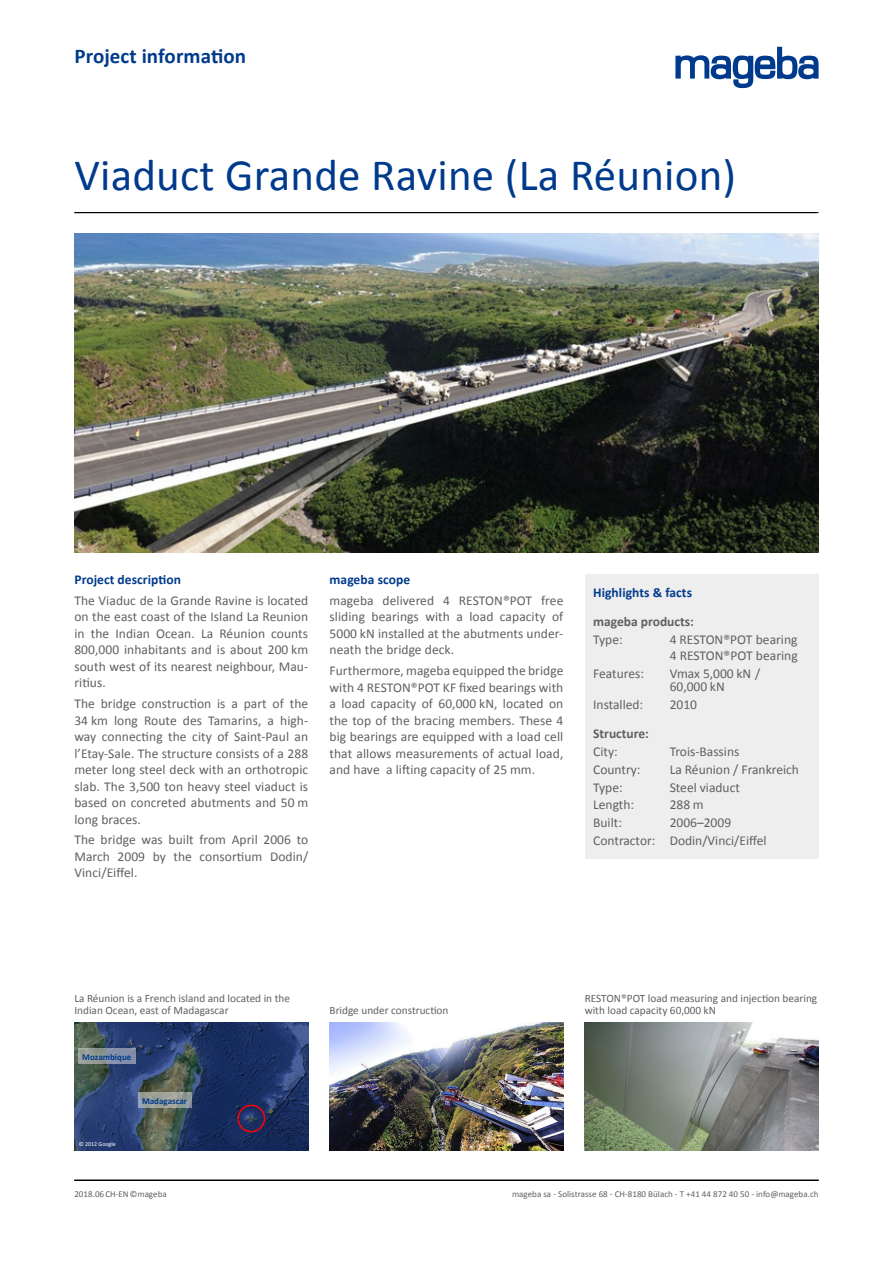
<style>
.page{position:relative;width:893px;height:1263px;background:#fff}
.page>*{position:absolute;margin:0;border:0;box-sizing:border-box;transform-origin:0 0}
.t1{font:45px "Calibri";letter-spacing:.005em;color:#003a8c}
.t2{font:700 21px "Calibri";letter-spacing:.005em;color:#003a8c}
.t3{font:13.5px/16.5px "Calibri";letter-spacing:.005em;color:#616060;text-align:justify}
.t4{font:700 13.5px "Calibri";letter-spacing:.005em;color:#003a8c}
.t5{font:700 13.5px "Calibri";color:#616060}
.t6{font:11.25px/12px "Calibri";color:#616060}
.t7{font:9px "Calibri";color:#616060}
.t8{font:700 9px "Calibri";color:#003a8c}
.t9{font:6px "Calibri";color:#fff}
</style>
<div class="page">
<hr style="left:74px;top:212px;width:745px;height:1px;background:#000">
<hr style="left:74px;top:1180px;width:745px;height:1px;background:#000">
<img style="left:74px;top:1023px;width:234px;height:127px">
<img style="left:585px;top:1023px;width:234px;height:127px">
<img style="left:330px;top:1023px;width:233px;height:127px">
<img style="left:74px;top:234px;width:745px;height:319px">
<div style="left:237px;top:1104px;width:28px;height:28px;border:2px solid #f00;border-radius:50%"></div>
<div style="left:585px;top:574px;width:234px;height:285px;background:#efeeef"></div>
<svg style="left:78px;top:1049px;width:58px;height:15px"></svg>
<svg style="left:138px;top:1092px;width:53px;height:16px"></svg>
<svg style="left:675px;top:47px;width:144px;height:41px"></svg>
<h2 class="t2" style="left:74px;top:41px;width:173px">Project information</h2>
<h1 class="t1" style="left:74px;top:144px;width:663px">Viaduct Grande Ravine (La Réunion)</h1>
<p class="t4" style="left:74px;top:570px;width:108px">Project description</p>
<p class="t3" style="left:74px;top:592px;width:235px">The Viaduc de la Grande Ravine is located on the east coast of the Island La Reunion in the Indian Ocean. La Réunion counts 800,000 inhabitants and is about 200 km south west of its nearest neighbour, Mau&shy;ritius.</p>
<p class="t3" style="left:74px;top:695px;width:235px">The bridge construction is a part of the 34 km long Route des Tamarins, a high&shy;way connecting the city of Saint-Paul an l’Etay-Sale. The structure consists of a 288 meter long steel deck with an orthotropic slab. The 3,500 ton heavy steel viaduct is based on concreted abutments and 50 m long braces.</p>
<p class="t3" style="left:74px;top:831px;width:235px">The bridge was built from April 2006 to March 2009 by the consortium Dodin/ Vinci/Eiffel.</p>
<p class="t4" style="left:330px;top:570px;width:82px">mageba scope</p>
<p class="t3" style="left:330px;top:592px;width:235px">mageba delivered 4 RESTON®POT free sliding bearings with a load capacity of 5000 kN installed at the abutments under&shy;neath the bridge deck.</p>
<p class="t3" style="left:330px;top:662px;width:235px">Furthermore, mageba equipped the bridge with 4 RESTON®POT KF fixed bearings with a load capacity of 60,000 kN, located on the top of the bracing members. These 4 big bearings are equipped with a load cell that allows measurements of actual load, and have a lifting capacity of 25 mm.</p>
<p class="t4" style="left:593px;top:583px;width:100px">Highlights &amp; facts</p>
<p class="t5" style="left:593px;top:612px;width:102px">mageba products:</p>
<p class="t3" style="left:593px;top:631px;width:31px">Type:</p>
<p class="t3" style="left:670px;top:631px;width:130px">4 RESTON®POT bearing<br>4 RESTON®POT bearing</p>
<p class="t3" style="left:593px;top:665px;width:52px">Features:</p>
<p class="t3" style="left:670px;top:666px;width:92px;line-height:13.5px">Vmax 5,000 kN /<br>60,000 kN</p>
<p class="t3" style="left:593px;top:696px;width:52px">Installed:</p>
<p class="t3" style="left:670px;top:696px;width:29px">2010</p>
<p class="t5" style="left:593px;top:724px;width:57px">Structure:</p>
<p class="t3" style="left:593px;top:743px;width:26px">City:</p>
<p class="t3" style="left:670px;top:743px;width:71px">Trois-Bassins</p>
<p class="t3" style="left:593px;top:761px;width:49px">Country:</p>
<p class="t3" style="left:670px;top:761px;width:131px">La Réunion / Frankreich</p>
<p class="t3" style="left:593px;top:779px;width:31px">Type:</p>
<p class="t3" style="left:670px;top:779px;width:72px">Steel viaduct</p>
<p class="t3" style="left:593px;top:796px;width:42px">Length:</p>
<p class="t3" style="left:670px;top:796px;width:36px">288 m</p>
<p class="t3" style="left:593px;top:814px;width:30px">Built:</p>
<p class="t3" style="left:593px;top:813px;width:175px;line-height:17.7px;text-indent:76px">2006–2009<br>Contractor: Dodin/Vinci/Eiffel</p>
<p class="t6" style="left:74px;top:992px;width:217px">La Réunion is a French island and located in the<br>Indian Ocean, east of Madagascar</p>
<p class="t6" style="left:330px;top:1004px;width:120px">Bridge under construction</p>
<p class="t8" style="left:82px;top:1050px;width:51px">Mozambique</p>
<p class="t8" style="left:142px;top:1094px;width:47px">Madagascar</p>
<p class="t9" style="left:79px;top:1140px;width:39px">© 2012 Google</p>
<p class="t6" style="left:585px;top:992px;width:234px">RESTON®POT load measuring and injection bearing with load capacity 60,000 kN</p>
<p class="t7" style="left:74px;top:1188px;width:94px">2018.06 CH-EN ©mageba</p>
<p class="t7" style="left:512px;top:1188px;width:308px">mageba sa - Solistrasse 68 - CH-8180 Bülach - T +41 44 872 40 50 - info@mageba.ch</p>
</div>
